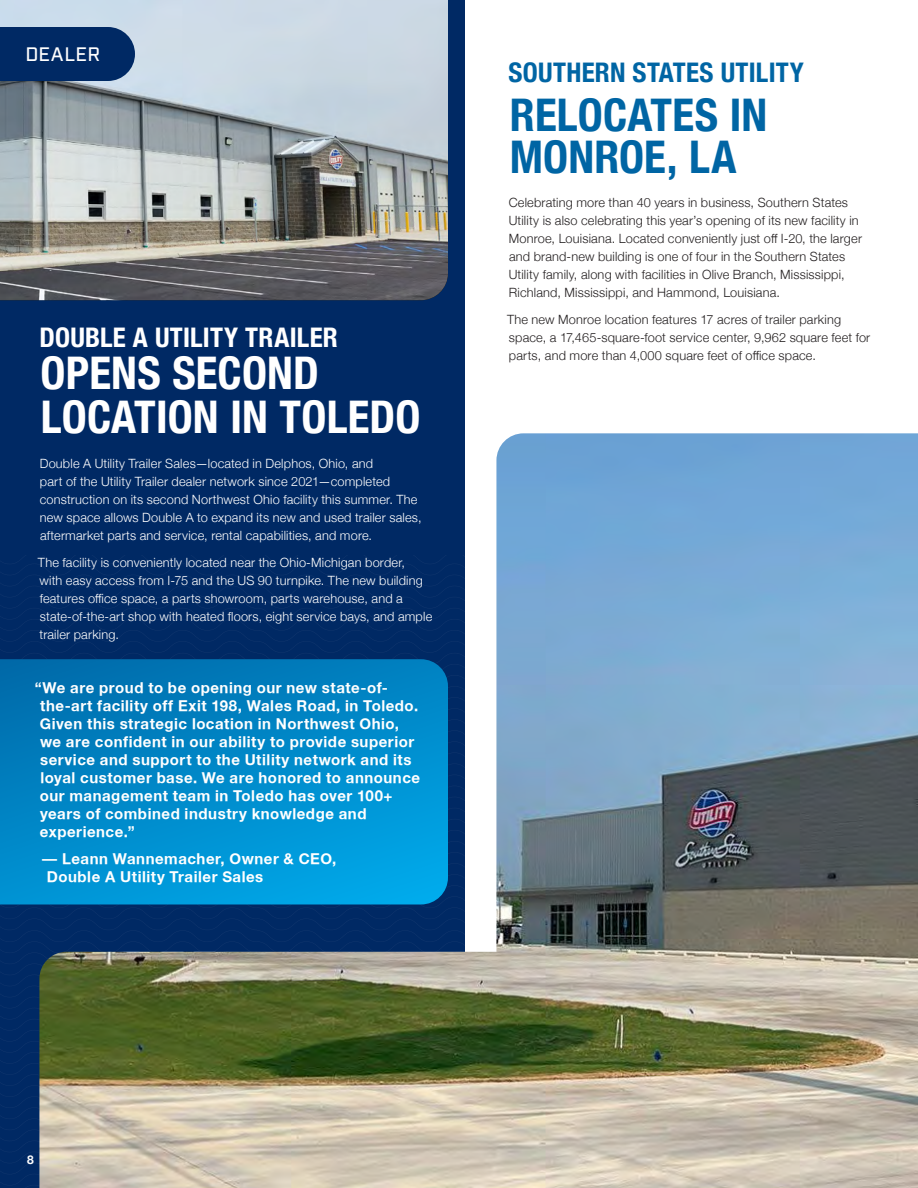
<style>
.page{position:relative;width:918px;height:1188px;background:#fff}
.page>*{position:absolute;margin:0;border:0;box-sizing:border-box;transform-origin:0 0}
.t1{font:700 condensed 45px/43.5px "Helvetica Neue";letter-spacing:.005em;color:#fff}
.t2{font:700 condensed 45px/42px "Helvetica Neue";letter-spacing:.005em;color:#0065a4}
.t3{font:700 condensed 27px "Helvetica Neue";letter-spacing:.01em;color:#fff}
.t4{font:700 condensed 27px "Helvetica Neue";letter-spacing:.01em;color:#0065a4}
.t5{font:500 19.5px "Industry";letter-spacing:.025em;color:#fff}
.t6{font:700 15px/18px "Helvetica Neue";letter-spacing:.035em;color:#fff}
.t7{font:300 12.75px/18px "Helvetica Neue";letter-spacing:.015em;color:#fff}
.t8{font:300 12.75px/18px "Helvetica Neue";letter-spacing:.015em;color:#231f20}
.t9{font:700 12px "Helvetica Neue";color:#fff}
</style>
<div class="page">
<div style="left:0;top:0;width:464px;height:1188px;background:#002964"></div>
<img style="left:0;top:0;width:448px;height:300px">
<img style="left:39px;top:433px;width:879px;height:755px">
<svg style="left:0;top:27px;width:135px;height:54px"></svg>
<svg style="left:0;top:659px;width:448px;height:245px;background:#008aca"></svg>
<h3 class="t5" style="left:25px;top:42px;width:76px">DEALER</h3>
<h2 class="t3" style="left:39px;top:315px;width:300px">DOUBLE A UTILITY TRAILER</h2>
<h1 class="t1" style="left:41px;top:349px;width:381px">OPENS SECOND<br>LOCATION IN TOLEDO</h1>
<p class="t7" style="left:40px;top:454px;width:383px">Double A Utility Trailer Sales—located in Delphos, Ohio, and<br>part of the Utility Trailer dealer network since 2021—completed construction on its second Northwest Ohio facility this summer. The new space allows Double A to expand its new and used trailer sales, aftermarket parts and service, rental capabilities, and more.</p>
<p class="t7" style="left:38px;top:553px;width:396px">The facility is conveniently located near the Ohio-Michigan border,<br>with easy access from I-75 and the US 90 turnpike. The new building features office space, a parts showroom, parts warehouse, and a state-of-the-art shop with heated floors, eight service bays, and ample trailer parking.</p>
<p class="t6" style="left:40px;top:678px;width:382px;text-indent:-5px">“We are proud to be opening our new state-of&shy;the-art facility off Exit 198, Wales Road, in Toledo.<br>Given this strategic location in Northwest Ohio, we are confident in our ability to provide superior service and support to the Utility network and its loyal customer base. We are honored to announce our management team in Toledo has over 100+ years of combined industry knowledge and experience.”</p>
<p class="t6" style="left:47px;top:849px;width:291px;text-indent:-5px">— Leann Wannemacher, Owner &amp; CEO,<br>Double A Utility Trailer Sales</p>
<h2 class="t4" style="left:508px;top:50px;width:297px">SOUTHERN STATES UTILITY</h2>
<h1 class="t2" style="left:510px;top:91px;width:259px">RELOCATES IN<br>MONROE, LA</h1>
<p class="t8" style="left:509px;top:193px;width:355px">Celebrating more than 40 years in business, Southern States Utility is also celebrating this year’s opening of its new facility in Monroe, Louisiana. Located conveniently just off I-20, the larger and brand-new building is one of four in the Southern States Utility family, along with facilities in Olive Branch, Mississippi, Richland, Mississippi, and Hammond, Louisiana.</p>
<p class="t8" style="left:507px;top:310px;width:365px">The new Monroe location features 17 acres of trailer parking space, a 17,465-square-foot service center, 9,962 square feet for parts, and more than 4,000 square feet of office space.</p>
<p class="t9" style="left:27px;top:1152px;width:8px">8</p>
</div>
